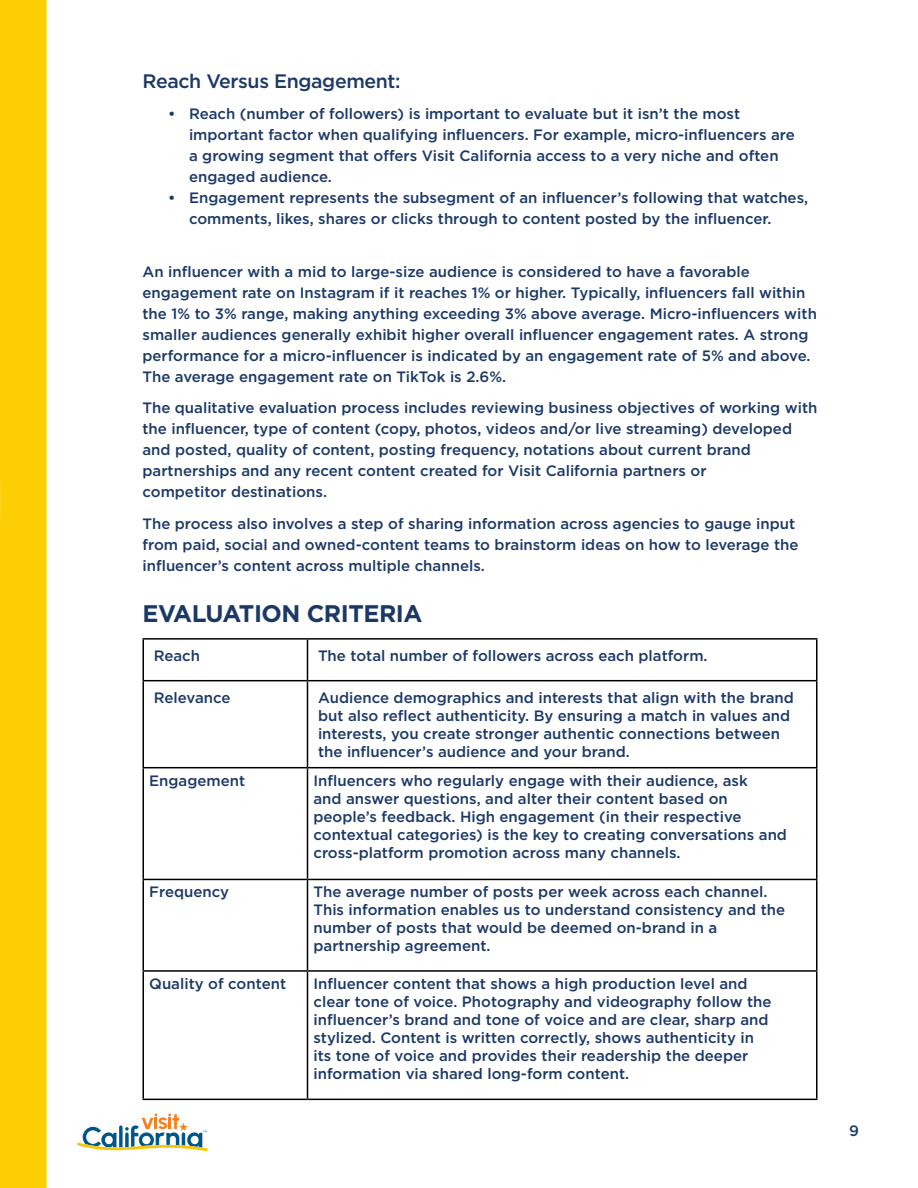
<style>
.page{position:relative;width:918px;height:1188px;background:#fff}
.page>*{position:absolute;margin:0;border:0;box-sizing:border-box;transform-origin:0 0}
.t1{font:700 24px "Gotham";letter-spacing:-.02em;color:#1b3866}
.t2{font:500 19.5px "Gotham";letter-spacing:-.02em;color:#1b3866}
.t3{font:500 15px/21px "Gotham";color:#1b3866}
</style>
<div class="page">
<svg style="left:77px;top:1114px;width:131px;height:37px"></svg>
<div style="left:0;top:0;width:46px;height:1188px;background:#fece05"></div>
<hr style="left:142px;top:638px;width:166px;height:2px;background:#000">
<hr style="left:142px;top:640px;width:2px;height:40px;background:#000">
<hr style="left:308px;top:638px;width:510px;height:2px;background:#000">
<hr style="left:307px;top:640px;width:1px;height:40px;background:#000">
<hr style="left:816px;top:640px;width:2px;height:40px;background:#000">
<hr style="left:142px;top:680px;width:166px;height:1px;background:#000">
<hr style="left:142px;top:681px;width:2px;height:86px;background:#000">
<hr style="left:308px;top:680px;width:510px;height:1px;background:#000">
<hr style="left:307px;top:681px;width:1px;height:86px;background:#000">
<hr style="left:816px;top:681px;width:2px;height:86px;background:#000">
<hr style="left:142px;top:767px;width:166px;height:1px;background:#000">
<hr style="left:142px;top:768px;width:2px;height:111px;background:#000">
<hr style="left:308px;top:767px;width:510px;height:1px;background:#000">
<hr style="left:307px;top:768px;width:1px;height:111px;background:#000">
<hr style="left:816px;top:768px;width:2px;height:111px;background:#000">
<hr style="left:142px;top:879px;width:166px;height:1px;background:#000">
<hr style="left:142px;top:880px;width:2px;height:90px;background:#000">
<hr style="left:308px;top:879px;width:510px;height:1px;background:#000">
<hr style="left:307px;top:880px;width:1px;height:90px;background:#000">
<hr style="left:816px;top:880px;width:2px;height:90px;background:#000">
<hr style="left:142px;top:970px;width:166px;height:2px;background:#000">
<hr style="left:142px;top:972px;width:2px;height:127px;background:#000">
<hr style="left:308px;top:970px;width:510px;height:2px;background:#000">
<hr style="left:307px;top:972px;width:1px;height:127px;background:#000">
<hr style="left:816px;top:972px;width:2px;height:127px;background:#000">
<hr style="left:142px;top:1099px;width:166px;height:1px;background:#000">
<hr style="left:308px;top:1099px;width:510px;height:1px;background:#000">
<h2 class="t2" style="left:142px;top:68px;width:260px">Reach Versus Engagement:</h2>
<p class="t3" style="left:189px;top:103px;width:607px;text-indent:-21px">• Reach (number of followers) is important to evaluate but it isn’t the most important factor when qualifying influencers. For example, micro-influencers are a growing segment that offers Visit California access to a very niche and often engaged audience.</p>
<p class="t3" style="left:189px;top:187px;width:621px;text-indent:-21px">• Engagement represents the subsegment of an influencer’s following that watches, comments, likes, shares or clicks through to content posted by the influencer.</p>
<p class="t3" style="left:142px;top:261px;width:676px">An influencer with a mid to large-size audience is considered to have a favorable engagement rate on Instagram if it reaches 1% or higher. Typically, influencers fall within the 1% to 3% range, making anything exceeding 3% above average. Micro-influencers with smaller audiences generally exhibit higher overall influencer engagement rates. A strong performance for a micro-influencer is indicated by an engagement rate of 5% and above.<br>The average engagement rate on TikTok is 2.6%.</p>
<p class="t3" style="left:142px;top:397px;width:676px">The qualitative evaluation process includes reviewing business objectives of working with the influencer, type of content (copy, photos, videos and/or live streaming) developed and posted, quality of content, posting frequency, notations about current brand partnerships and any recent content created for Visit California partners or<br>competitor destinations.</p>
<p class="t3" style="left:142px;top:513px;width:658px">The process also involves a step of sharing information across agencies to gauge input from paid, social and owned-content teams to brainstorm ideas on how to leverage the influencer’s content across multiple channels.</p>
<h1 class="t1" style="left:142px;top:597px;width:282px">EVALUATION CRITERIA</h1>
<p class="t3" style="left:154px;top:645px;width:48px">Reach</p>
<p class="t3" style="left:318px;top:645px;width:391px">The total number of followers across each platform.</p>
<p class="t3" style="left:154px;top:687px;width:78px">Relevance</p>
<p class="t3" style="left:318px;top:689px;width:477px;line-height:18px">Audience demographics and interests that align with the brand but also reflect authenticity. By ensuring a match in values and interests, you create stronger authentic connections between the influencer’s audience and your brand.</p>
<p class="t3" style="left:149px;top:770px;width:98px">Engagement</p>
<p class="t3" style="left:314px;top:771px;width:475px;line-height:18px">Influencers who regularly engage with their audience, ask<br>and answer questions, and alter their content based on people’s feedback. High engagement (in their respective contextual categories) is the key to creating conversations and cross-platform promotion across many channels.</p>
<p class="t3" style="left:149px;top:881px;width:81px">Frequency</p>
<p class="t3" style="left:314px;top:883px;width:473px;line-height:18px">The average number of posts per week across each channel.<br>This information enables us to understand consistency and the number of posts that would be deemed on-brand in a partnership agreement.</p>
<p class="t3" style="left:149px;top:973px;width:138px">Quality of content</p>
<p class="t3" style="left:314px;top:974px;width:460px;line-height:18px">Influencer content that shows a high production level and clear tone of voice. Photography and videography follow the influencer’s brand and tone of voice and are clear, sharp and stylized. Content is written correctly, shows authenticity in its tone of voice and provides their readership the deeper information via shared long-form content.</p>
<p class="t3" style="left:849px;top:1120px;width:11px">9</p>
</div>
